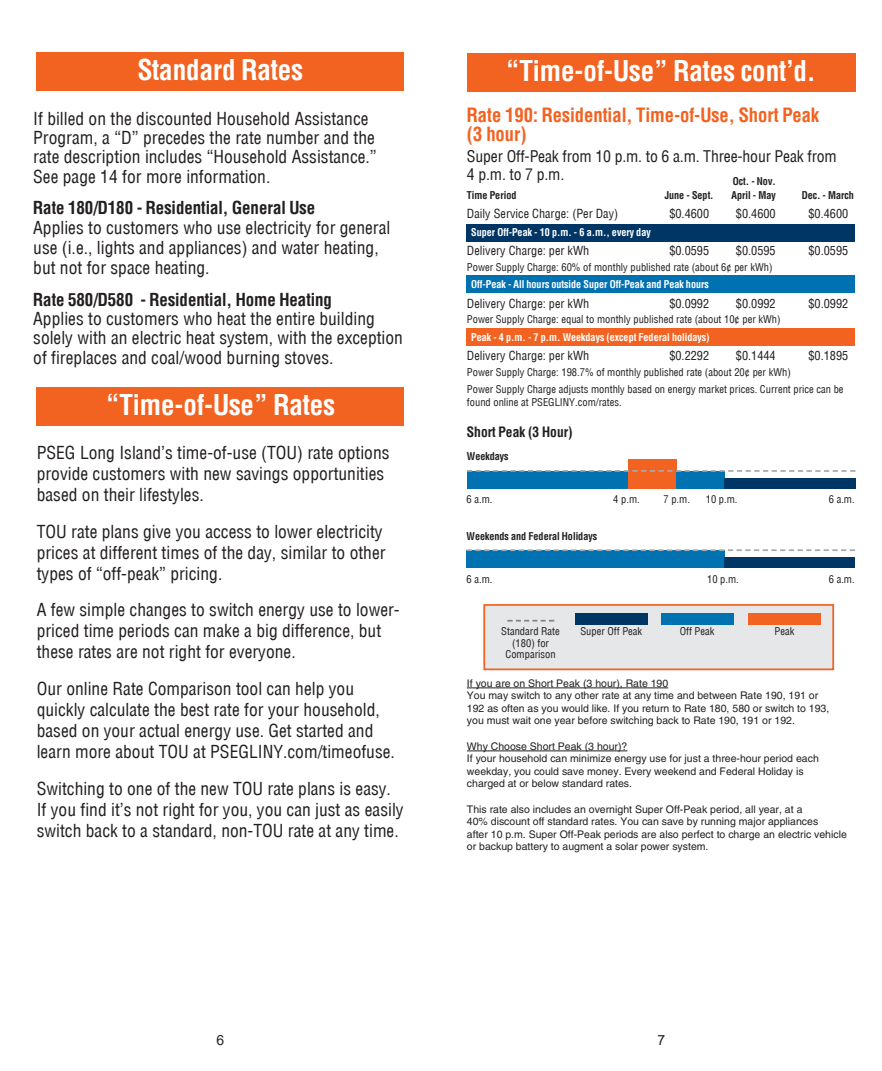
<style>
.page{position:relative;width:882px;height:1071px;background:#fff}
.page>*{position:absolute;margin:0;border:0;box-sizing:border-box;transform-origin:0 0}
.t1{font:700 condensed 28px "Helvetica";color:#fff}
.t2{font:700 condensed 19.25px/19.2px "Helvetica";color:#f26221}
.t3{font:17.5px/21px "Helv Condensed";color:#231f20}
.t4{font:700 condensed 17.5px "Helvetica";color:#231f20}
.t5{font:15.75px/17.5px "Helv Condensed";letter-spacing:-.01em;color:#231f20}
.t6{font:700 condensed 14px "Helvetica";color:#231f20}
.t7{font:14px "Arial";color:#231f20}
.t8{font:12.25px "Helv Condensed";color:#231f20}
.t9{font:10.5px/12.6px "Helvetica";color:#231f20}
.t10{font:10.5px/11.4px "Helv Condensed";color:#231f20}
.t11{font:700 condensed 10.5px "Helvetica";color:#fff}
.t12{font:700 condensed 10.5px "Helvetica";color:#231f20}
</style>
<div class="page">
<div style="left:37px;top:52px;width:367px;height:39px;background:#f26221"></div>
<div style="left:37px;top:387px;width:367px;height:39px;background:#f26221"></div>
<div style="left:467px;top:328px;width:388px;height:18px;background:#f26221"></div>
<div style="left:467px;top:275px;width:388px;height:18px;background:#0071b1"></div>
<div style="left:467px;top:224px;width:388px;height:17px;background:#003665"></div>
<div style="left:467px;top:53px;width:388px;height:38px;background:#f26221"></div>
<hr style="left:467px;top:688px;width:201px;height:1px;background:#231f20">
<hr style="left:467px;top:751px;width:160px;height:1px;background:#231f20">
<div style="left:485px;top:606px;width:347px;height:62px;background:#e6e7e9"></div>
<div style="left:483px;top:604px;width:351px;height:66px;border:2px solid #f26221"></div>
<svg style="left:507px;top:620px;width:47px;height:2px"></svg>
<div style="left:661px;top:613px;width:72px;height:11px;background:#0071b1"></div>
<div style="left:575px;top:613px;width:73px;height:11px;background:#003665"></div>
<div style="left:749px;top:614px;width:72px;height:11px;background:#f26221"></div>
<div style="left:467px;top:550px;width:258px;height:18px;background:#0071b1"></div>
<div style="left:725px;top:557px;width:130px;height:11px;background:#003665"></div>
<svg style="left:467px;top:549px;width:388px;height:2px"></svg>
<div style="left:467px;top:471px;width:48px;height:17px;background:#0071b1"></div>
<div style="left:515px;top:471px;width:49px;height:17px;background:#0071b1"></div>
<div style="left:563px;top:471px;width:49px;height:17px;background:#0071b1"></div>
<div style="left:612px;top:471px;width:16px;height:17px;background:#0071b1"></div>
<div style="left:628px;top:459px;width:48px;height:29px;background:#f26221"></div>
<div style="left:676px;top:471px;width:49px;height:17px;background:#0071b1"></div>
<div style="left:725px;top:478px;width:49px;height:10px;background:#003665"></div>
<div style="left:774px;top:478px;width:49px;height:10px;background:#003665"></div>
<div style="left:823px;top:478px;width:32px;height:10px;background:#003665"></div>
<svg style="left:467px;top:470px;width:388px;height:2px"></svg>
<h1 class="t1" style="left:138px;top:59px;width:167px">Standard Rates</h1>
<p class="t3" style="left:33px;top:108px;width:345px;line-height:19.2px">If billed on the discounted Household Assistance Program, a “D” precedes the rate number and the rate description includes “Household Assistance.” See page 14 for more information.</p>
<p class="t4" style="left:33px;top:201px;width:283px">Rate 180/D180 - Residential, General Use</p>
<p class="t3" style="left:33px;top:217px;width:359px;line-height:20.1px">Applies to customers who use electricity for general use (i.e., lights and appliances) and water heating, but not for space heating.</p>
<p class="t4" style="left:33px;top:293px;width:300px">Rate 580/D580 - Residential, Home Heating</p>
<p class="t3" style="left:33px;top:309px;width:371px;line-height:19.2px">Applies to customers who heat the entire building solely with an electric heat system, with the exception of fireplaces and coal/wood burning stoves.</p>
<h1 class="t1" style="left:106px;top:394px;width:230px">“Time-of-Use” Rates</h1>
<p class="t3" style="left:37px;top:442px;width:354px">PSEG Long Island’s time-of-use (TOU) rate options provide customers with new savings opportunities based on their lifestyles.</p>
<p class="t3" style="left:37px;top:520px;width:350px">TOU rate plans give you access to lower electricity prices at different times of the day, similar to other types of “off-peak” pricing.</p>
<p class="t3" style="left:37px;top:599px;width:365px">A few simple changes to switch energy use to lower&shy;priced time periods can make a big difference, but these rates are not right for everyone.</p>
<p class="t3" style="left:37px;top:678px;width:360px">Our online Rate Comparison tool can help you quickly calculate the best rate for your household, based on your actual energy use. Get started and learn more about TOU at PSEGLINY.com/timeofuse.</p>
<p class="t3" style="left:37px;top:778px;width:368px">Switching to one of the new TOU rate plans is easy.<br>If you find it’s not right for you, you can just as easily switch back to a standard, non-TOU rate at any time.</p>
<h1 class="t1" style="left:506px;top:59px;width:311px">“Time-of-Use” Rates cont’d.</h1>
<p class="t2" style="left:467px;top:107px;width:354px">Rate 190: Residential, Time-of-Use, Short Peak (3 hour)</p>
<p class="t5" style="left:467px;top:148px;width:371px">Super Off-Peak from 10 p.m. to 6 a.m. Three-hour Peak from<br>4 p.m. to 7 p.m.</p>
<p class="t12" style="left:733px;top:177px;width:44px">Oct. - Nov.</p>
<p class="t12" style="left:467px;top:191px;width:51px">Time Period</p>
<p class="t12" style="left:665px;top:191px;width:50px">June - Sept.</p>
<p class="t12" style="left:732px;top:191px;width:46px">April - May</p>
<p class="t12" style="left:802px;top:191px;width:54px">Dec. - March</p>
<p class="t8" style="left:467px;top:206px;width:153px">Daily Service Charge: (Per Day)</p>
<p class="t8" style="left:669px;top:206px;width:41px">$0.4600</p>
<p class="t8" style="left:736px;top:206px;width:41px">$0.4600</p>
<p class="t8" style="left:808px;top:206px;width:41px">$0.4600</p>
<p class="t11" style="left:471px;top:228px;width:181px">Super Off-Peak - 10 p.m. - 6 a.m., every day</p>
<p class="t8" style="left:467px;top:243px;width:124px">Delivery Charge: per kWh</p>
<p class="t8" style="left:669px;top:243px;width:41px">$0.0595</p>
<p class="t8" style="left:736px;top:243px;width:41px">$0.0595</p>
<p class="t8" style="left:808px;top:243px;width:41px">$0.0595</p>
<p class="t10" style="left:467px;top:261px;width:307px">Power Supply Charge: 60% of monthly published rate (about 6¢ per kWh)</p>
<p class="t11" style="left:471px;top:280px;width:239px">Off-Peak - All hours outside Super Off-Peak and Peak hours</p>
<p class="t8" style="left:467px;top:295px;width:124px">Delivery Charge: per kWh</p>
<p class="t8" style="left:669px;top:295px;width:41px">$0.0992</p>
<p class="t8" style="left:736px;top:295px;width:41px">$0.0992</p>
<p class="t8" style="left:808px;top:295px;width:41px">$0.0992</p>
<p class="t10" style="left:467px;top:314px;width:315px">Power Supply Charge: equal to monthly published rate (about 10¢ per kWh)</p>
<p class="t11" style="left:471px;top:333px;width:240px">Peak - 4 p.m. - 7 p.m. Weekdays (except Federal holidays)</p>
<p class="t8" style="left:467px;top:348px;width:124px">Delivery Charge: per kWh</p>
<p class="t8" style="left:669px;top:348px;width:41px">$0.2292</p>
<p class="t8" style="left:736px;top:348px;width:41px">$0.1444</p>
<p class="t8" style="left:808px;top:348px;width:41px">$0.1895</p>
<p class="t10" style="left:467px;top:363px;width:378px;line-height:17.5px">Power Supply Charge: 198.7% of monthly published rate (about 20¢ per kWh)<br>Power Supply Charge adjusts monthly based on energy market prices. Current price can be</p>
<p class="t10" style="left:467px;top:396px;width:156px">found online at PSEGLINY.com/rates.</p>
<p class="t6" style="left:467px;top:426px;width:107px">Short Peak (3 Hour)</p>
<p class="t12" style="left:467px;top:452px;width:43px">Weekdays</p>
<p class="t10" style="left:467px;top:493px;width:27px">6 a.m.</p>
<p class="t10" style="left:613px;top:493px;width:28px">4 p.m.</p>
<p class="t10" style="left:663px;top:493px;width:28px">7 p.m.</p>
<p class="t10" style="left:706px;top:493px;width:33px">10 p.m.</p>
<p class="t10" style="left:829px;top:493px;width:27px">6 a.m.</p>
<p class="t12" style="left:467px;top:532px;width:132px">Weekends and Federal Holidays</p>
<p class="t10" style="left:467px;top:573px;width:27px">6 a.m.</p>
<p class="t10" style="left:707px;top:573px;width:33px">10 p.m.</p>
<p class="t10" style="left:829px;top:573px;width:27px">6 a.m.</p>
<p class="t10" style="left:501px;top:626px;width:60px;text-align:center">Standard Rate (180) for<br>Comparison</p>
<p class="t10" style="left:580px;top:626px;width:63px">Super Off Peak</p>
<p class="t10" style="left:680px;top:626px;width:36px">Off Peak</p>
<p class="t10" style="left:775px;top:625px;width:21px">Peak</p>
<p class="t9" style="left:467px;top:678px;width:364px">If you are on Short Peak (3 hour), Rate 190<br>You may switch to any other rate at any time and between Rate 190, 191 or 192 as often as you would like. If you return to Rate 180, 580 or switch to 193, you must wait one year before switching back to Rate 190, 191 or 192.</p>
<p class="t9" style="left:467px;top:741px;width:353px">Why Choose Short Peak (3 hour)?<br>If your household can minimize energy use for just a three-hour period each weekday, you could save money. Every weekend and Federal Holiday is charged at or below standard rates.</p>
<p class="t9" style="left:467px;top:804px;width:381px">This rate also includes an overnight Super Off-Peak period, all year, at a<br>40% discount off standard rates. You can save by running major appliances<br>after 10 p.m. Super Off-Peak periods are also perfect to charge an electric vehicle or backup battery to augment a solar power system.</p>
<p class="t7" style="left:217px;top:1032px;width:9px">6</p>
<p class="t7" style="left:658px;top:1032px;width:9px">7</p>
</div>
